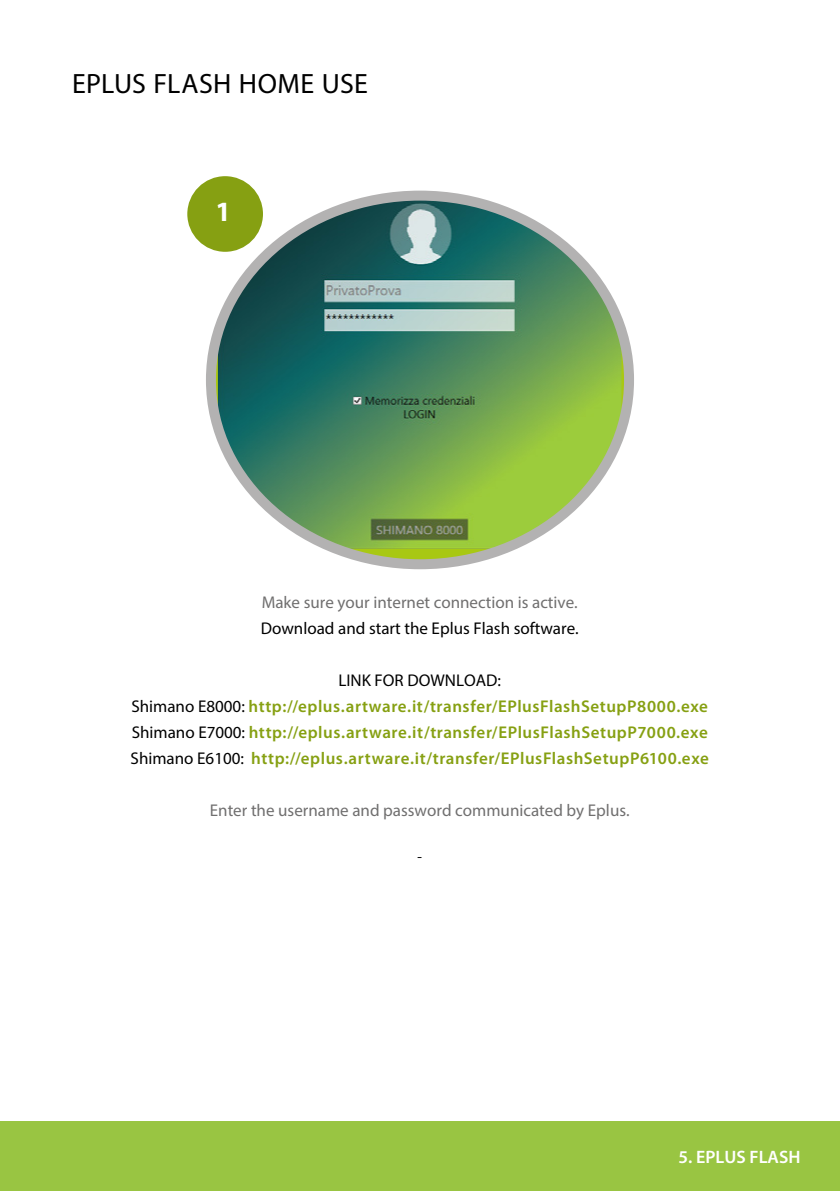
<style>
.page{position:relative;width:840px;height:1191px;background:#fff}
.page>*{position:absolute;margin:0;border:0;box-sizing:border-box;transform-origin:0 0}
.t1{font:28px "Myriad Pro";letter-spacing:.01em;color:#000}
.t2{font:700 28px "Myriad Pro";color:#fff}
.t3{font:600 18px "Myriad Pro";color:#fff}
.t4{font:600 17px/26px "Myriad Pro";letter-spacing:.03em;color:#86a012;text-align:center}
.t5{font:17px "Myriad Pro";color:#706f6f}
.t6{font:17px "Myriad Pro";color:#000}
.s1{font-weight:400;color:#000}
</style>
<div class="page">
<div style="left:0;top:1121px;width:839px;height:70px;background:#99c542"></div>
<div style="left:187px;top:176px;width:76px;height:76px;background:#86a012;border-radius:50%"></div>
<img style="left:218px;top:196px;width:403px;height:353px">
<div style="left:206px;top:191px;width:427px;height:378px;border:10px solid #b3b2b2;border-radius:50%"></div>
<h1 class="t1" style="left:72px;top:66px;width:297px">EPLUS FLASH HOME USE</h1>
<h1 class="t2" style="left:215px;top:194px;width:17px">1</h1>
<p class="t5" style="left:261px;top:591px;width:317px">Make sure your internet connection is active.</p>
<p class="t6" style="left:260px;top:617px;width:319px">Download and start the Eplus Flash software.</p>
<p class="t4" style="left:130px;top:667px;width:579px"><span class="s1">LINK FOR DOWNLOAD:<br>Shimano E8000:</span> http://eplus.artware.it/transfer/EPlusFlashSetupP8000.exe <span class="s1">Shimano E7000:</span> http://eplus.artware.it/transfer/EPlusFlashSetupP7000.exe <span class="s1">Shimano E6100:</span> http://eplus.artware.it/transfer/EPlusFlashSetupP6100.exe</p>
<p class="t5" style="left:210px;top:799px;width:421px">Enter the username and password communicated by Eplus.</p>
<p class="t6" style="left:417px;top:851px;width:7px">¯</p>
<p class="t3" style="left:678px;top:1145px;width:123px">5. EPLUS FLASH</p>
</div>
